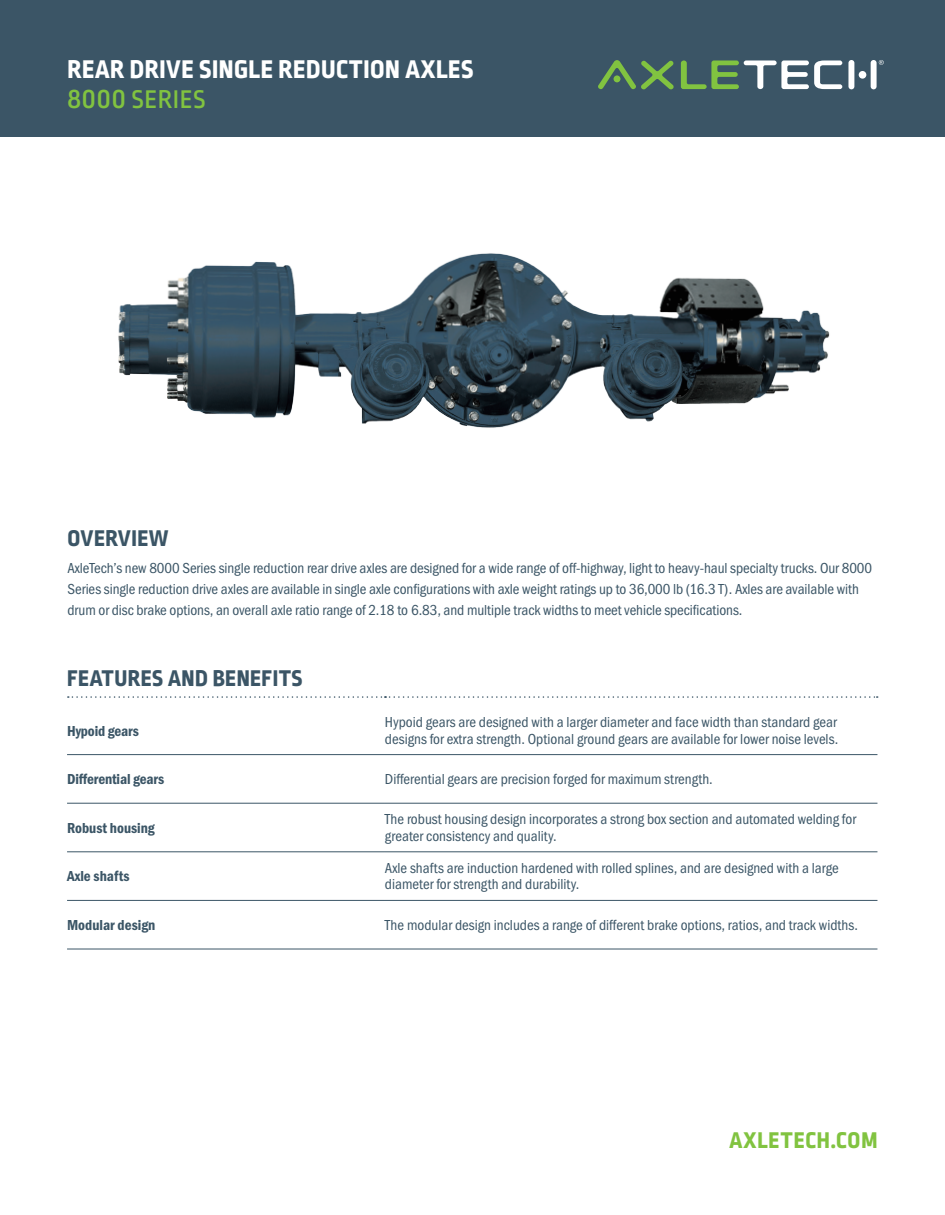
<style>
.page{position:relative;width:945px;height:1215px;background:#fff}
.page>*{position:absolute;margin:0;border:0;box-sizing:border-box;transform-origin:0 0}
.t1{font:800 27px "Ropa Sans Pro";letter-spacing:.02em;color:#fff}
.t2{font:500 27px "Ropa Sans Pro";letter-spacing:.02em;color:#81c340}
.Table_Name{font:800 24px "Ropa Sans Pro";letter-spacing:.02em;color:#3b5566}
.t3{font:800 24px "Ropa Sans Pro";letter-spacing:.035em;color:#81c340}
.Headings{font:800 24px "Ropa Sans Pro";letter-spacing:.02em;color:#3b5566}
.Table_Copy{font:15px/16.5px "Franklin Gothic URW Con Boo";color:#3b5566}
.Body_Copy{font:15px/21px "Franklin Gothic URW Con Boo";letter-spacing:-.005em;color:#3b5566}
.t4{font:15px "Franklin Gothic URW Con Dem";color:#3b5566}
.s1{font-size:30px}
</style>
<div class="page">
<div style="left:0;top:0;width:945px;height:137px;background:#3b5566"></div>
<hr style="left:67px;top:754px;width:318px;height:1px;background:#3b5566">
<hr style="left:385px;top:754px;width:492px;height:1px;background:#3b5566">
<hr style="left:67px;top:803px;width:318px;height:1px;background:#3b5566">
<hr style="left:385px;top:803px;width:492px;height:1px;background:#3b5566">
<hr style="left:67px;top:851px;width:318px;height:1px;background:#3b5566">
<hr style="left:385px;top:851px;width:492px;height:1px;background:#3b5566">
<hr style="left:67px;top:900px;width:318px;height:1px;background:#3b5566">
<hr style="left:385px;top:900px;width:492px;height:1px;background:#3b5566">
<hr style="left:67px;top:949px;width:318px;height:1px;background:#3b5566">
<hr style="left:385px;top:949px;width:492px;height:1px;background:#3b5566">
<svg style="left:68px;top:696px;width:810px;height:2px"></svg>
<img style="left:118px;top:253px;width:712px;height:175px">
<svg style="left:681px;top:60px;width:161px;height:29px"></svg>
<div style="left:848px;top:60px;width:6px;height:29px;background:#fff;border-radius:3px"></div>
<div style="left:871px;top:60px;width:6px;height:29px;background:#fff;border-radius:3px"></div>
<div style="left:859px;top:71px;width:7px;height:8px;background:#fff;border-radius:50%"></div>
<svg style="left:598px;top:60px;width:76px;height:29px"></svg>
<svg style="left:879px;top:60px;width:5px;height:5px"></svg>
<p class="t1" style="left:68px;top:53px;width:407px">REAR DRIVE SINGLE REDUCTION AXLES</p>
<p class="t2" style="left:68px;top:84px;width:140px"><span class="s1">8000</span> SERIES</p>
<p class="Headings" style="left:68px;top:524px;width:102px">OVERVIEW</p>
<p class="Body_Copy" style="left:68px;top:558px;width:806px">AxleTech’s new 8000 Series single reduction rear drive axles are designed for a wide range of off-highway, light to heavy-haul specialty trucks. Our 8000<br>Series single reduction drive axles are available in single axle configurations with axle weight ratings up to 36,000 lb (16.3 T). Axles are available with drum or disc brake options, an overall axle ratio range of 2.18 to 6.83, and multiple track widths to meet vehicle specifications.</p>
<p class="Table_Name" style="left:67px;top:664px;width:237px">FEATURES AND BENEFITS</p>
<p class="t4" style="left:67px;top:721px;width:73px">Hypoid gears</p>
<p class="Table_Copy" style="left:385px;top:714px;width:455px">Hypoid gears are designed with a larger diameter and face width than standard gear designs for extra strength. Optional ground gears are available for lower noise levels.</p>
<p class="t4" style="left:67px;top:769px;width:99px">Differential gears</p>
<p class="Table_Copy" style="left:385px;top:770px;width:329px">Differential gears are precision forged for maximum strength.</p>
<p class="t4" style="left:67px;top:817px;width:89px">Robust housing</p>
<p class="Table_Copy" style="left:385px;top:811px;width:473px">The robust housing design incorporates a strong box section and automated welding for greater consistency and quality.</p>
<p class="t4" style="left:67px;top:866px;width:64px">Axle shafts</p>
<p class="Table_Copy" style="left:385px;top:859px;width:455px">Axle shafts are induction hardened with rolled splines, and are designed with a large diameter for strength and durability.</p>
<p class="t4" style="left:67px;top:915px;width:90px">Modular design</p>
<p class="Table_Copy" style="left:385px;top:916px;width:475px">The modular design includes a range of different brake options, ratios, and track widths.</p>
<p class="t3" style="left:729px;top:1126px;width:149px">AXLETECH.COM</p>
</div>
